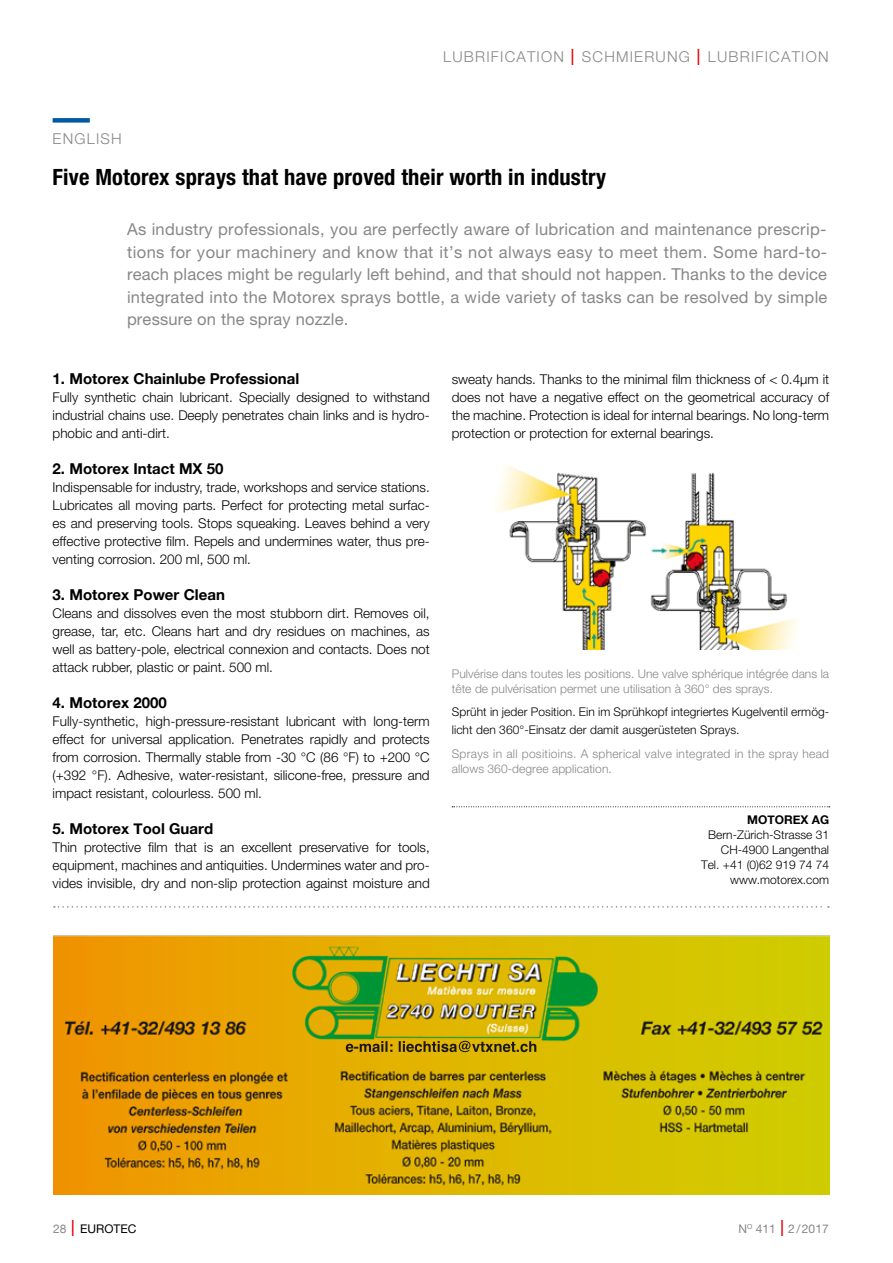
<style>
.page{position:relative;width:893px;height:1263px;background:#fff}
.page>*{position:absolute;margin:0;border:0;box-sizing:border-box;transform-origin:0 0}
.t1{font:700 condensed 22.5px "Helvetica Neue";letter-spacing:.01em;color:#000}
.t2{font:16.5px/22.5px "Helvetica Neue";letter-spacing:.015em;color:#878787;text-align:justify}
.t3{font:700 15px "Helvetica Neue";color:#000}
.t4{font:300 15px "Helvetica Neue";letter-spacing:.08em;color:#878787}
.t5{font:300 13.5px/18px "Helvetica Neue";color:#000;text-align:justify}
.t6{font:300 12px/15px "Helvetica Neue";letter-spacing:.005em;color:#000;text-align:right}
.t7{font:300 12px/15px "Helvetica Neue";letter-spacing:.005em;color:#878787}
.t8{font:300 12px/15px "Helvetica Neue";letter-spacing:.025em;color:#878787}
.t9{font:12px "Helvetica Neue";color:#878787}
.t10{font:12px "Helvetica Neue";color:#000}
.t11{font:700 12px "Helvetica Neue";color:#000}
.s1{font-stretch:condensed;font-size:22.5px;color:#e30613}
.s2{color:#878787}
.s3{font-weight:300;font-stretch:condensed;font-size:22.5px;color:#e30613}
</style>
<div class="page">
<img style="left:53px;top:935px;width:776px;height:259px">
<svg style="left:54px;top:906px;width:775px;height:2px"></svg>
<div style="left:53px;top:118px;width:37px;height:5px;background:#0059a3"></div>
<svg style="left:452px;top:806px;width:378px;height:1px"></svg>
<img style="left:496px;top:465px;width:302px;height:185px">
<p class="t4" style="left:443px;top:47px;width:387px">LUBRIFICATION <span class="s1">I</span> SCHMIERUNG <span class="s1">I</span> LUBRIFICATION</p>
<p class="t4" style="left:53px;top:129px;width:71px">ENGLISH</p>
<h1 class="t1" style="left:53px;top:164px;width:555px">Five Motorex sprays that have proved their worth in industry</h1>
<p class="t2" style="left:127px;top:218px;width:702px">As industry professionals, you are perfectly aware of lubrication and maintenance prescrip&shy;tions for your machinery and know that it’s not always easy to meet them. Some hard-to&shy;reach places might be regularly left behind, and that should not happen. Thanks to the device integrated into the Motorex sprays bottle, a wide variety of tasks can be resolved by simple pressure on the spray nozzle.</p>
<p class="t3" style="left:53px;top:367px;width:248px">1. Motorex Chainlube Professional</p>
<p class="t5" style="left:53px;top:388px;width:379px">Fully synthetic chain lubricant. Specially designed to withstand industrial chains use. Deeply penetrates chain links and is hydro&shy;phobic and anti-dirt.</p>
<p class="t3" style="left:53px;top:457px;width:172px">2. Motorex Intact MX 50</p>
<p class="t5" style="left:53px;top:478px;width:379px">Indispensable for industry, trade, workshops and service stations.<br>Lubricates all moving parts. Perfect for protecting metal surfac&shy;es and preserving tools. Stops squeaking. Leaves behind a very effective protective film. Repels and undermines water, thus pre&shy;venting corrosion. 200 ml, 500 ml.</p>
<p class="t3" style="left:53px;top:583px;width:174px">3. Motorex Power Clean</p>
<p class="t5" style="left:53px;top:604px;width:379px">Cleans and dissolves even the most stubborn dirt. Removes oil, grease, tar, etc. Cleans hart and dry residues on machines, as well as battery-pole, electrical connexion and contacts. Does not attack rubber, plastic or paint. 500 ml.</p>
<p class="t3" style="left:53px;top:691px;width:116px">4. Motorex 2000</p>
<p class="t5" style="left:53px;top:712px;width:379px">Fully-synthetic, high-pressure-resistant lubricant with long-term effect for universal application. Penetrates rapidly and protects from corrosion. Thermally stable from -30 °C (86 °F) to +200 °C (+392 °F). Adhesive, water-resistant, silicone-free, pressure and impact resistant, colourless. 500 ml.</p>
<p class="t3" style="left:53px;top:817px;width:162px">5. Motorex Tool Guard</p>
<p class="t5" style="left:53px;top:838px;width:379px">Thin protective film that is an excellent preservative for tools, equipment, machines and antiquities. Undermines water and pro&shy;vides invisible, dry and non-slip protection against moisture and</p>
<p class="t5" style="left:452px;top:370px;width:379px">sweaty hands. Thanks to the minimal film thickness of &lt; 0.4µm it does not have a negative effect on the geometrical accuracy of the machine. Protection is ideal for internal bearings. No long-term protection or protection for external bearings.</p>
<p class="t7" style="left:452px;top:666px;width:379px">Pulvérise dans toutes les positions. Une valve sphérique intégrée dans la tête de pulvérisation permet une utilisation à 360° des sprays.</p>
<p class="t6" style="left:452px;top:703px;width:379px;line-height:18px;text-align:left">Sprüht in jeder Position. Ein im Sprühkopf integriertes Kugelventil ermög&shy;licht den 360°-Einsatz der damit ausgerüsteten Sprays.</p>
<p class="t8" style="left:452px;top:746px;width:379px">Sprays in all positioins. A spherical valve integrated in the spray head allows 360-degree application.</p>
<p class="t11" style="left:747px;top:810px;width:83px">MOTOREX AG</p>
<p class="t6" style="left:701px;top:827px;width:130px">Bern-Zürich-Strasse 31<br>CH-4900 Langenthal<br>Tel. +41 (0)62 919 74 74 www.motorex.com</p>
<p class="t10" style="left:53px;top:1221px;width:85px"><span class="s2">28</span> <span class="s3">I</span> EUROTEC</p>
<p class="t9" style="left:738px;top:1221px;width:92px">N<sup>O</sup> 411 <span class="s3">I</span> 2/2017</p>
</div>
